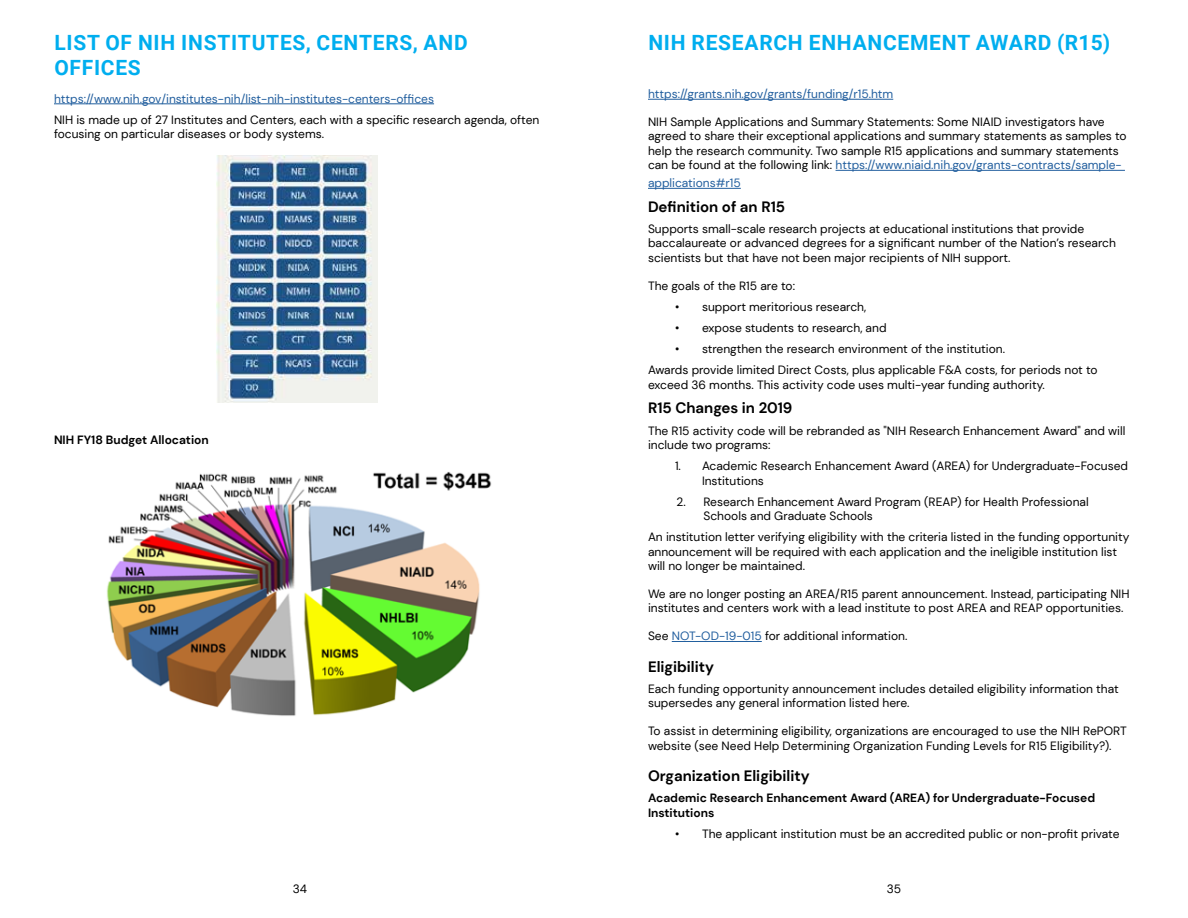
<style>
.page{position:relative;width:1188px;height:918px;background:#fff}
.page>*{position:absolute;margin:0;border:0;box-sizing:border-box;transform-origin:0 0}
.t1{font:700 21px/25.2px "Roboto";letter-spacing:.035em;color:#00aeef}
.t2{font:700 15px "DM Sans";color:#000}
.t3{font:12px/14.4px "DM Sans";color:#000}
.t4{font:12px "DM Sans";color:#215e9e}
.t5{font:700 12px/14.4px "DM Sans";color:#000}
.s1{color:#215e9e}
</style>
<div class="page">
<hr style="left:54px;top:104px;width:380px;height:1px;background:#215e9e">
<img style="left:216px;top:156px;width:162px;height:247px">
<img style="left:106px;top:471px;width:386px;height:245px">
<hr style="left:648px;top:99px;width:245px;height:1px;background:#215e9e">
<hr style="left:836px;top:170px;width:289px;height:1px;background:#215e9e">
<hr style="left:648px;top:188px;width:93px;height:1px;background:#215e9e">
<hr style="left:672px;top:641px;width:90px;height:1px;background:#215e9e">
<h1 class="t1" style="left:54px;top:29px;width:415px">LIST OF NIH INSTITUTES, CENTERS, AND<br>OFFICES</h1>
<p class="t4" style="left:54px;top:91px;width:382px">https://www.nih.gov/institutes-nih/list-nih-institutes-centers-offices</p>
<p class="t3" style="left:54px;top:112px;width:487px">NIH is made up of 27 Institutes and Centers, each with a specific research agenda, often focusing on particular diseases or body systems.</p>
<p class="t5" style="left:54px;top:432px;width:156px">NIH FY18 Budget Allocation</p>
<h1 class="t1" style="left:648px;top:29px;width:463px">NIH RESEARCH ENHANCEMENT AWARD (R15)</h1>
<p class="t4" style="left:648px;top:86px;width:247px">https://grants.nih.gov/grants/funding/r15.htm</p>
<p class="t3" style="left:648px;top:115px;width:480px">NIH Sample Applications and Summary Statements: Some NIAID investigators have agreed to share their exceptional applications and summary statements as samples to help the research community. Two sample R15 applications and summary statements can be found at the following link: <span class="s1">https://www.niaid.nih.gov/grants-contracts/sample-</span></p>
<p class="t4" style="left:648px;top:176px;width:94px">applications#r15</p>
<p class="t2" style="left:648px;top:197px;width:139px">Definition of an R15</p>
<p class="t3" style="left:648px;top:222px;width:469px">Supports small-scale research projects at educational institutions that provide baccalaureate or advanced degrees for a significant number of the Nation’s research scientists but that have not been major recipients of NIH support.</p>
<p class="t3" style="left:648px;top:278px;width:149px">The goals of the R15 are to:</p>
<p class="t3" style="left:675px;top:299px;width:193px">• support meritorious research,</p>
<p class="t3" style="left:675px;top:321px;width:213px">• expose students to research, and</p>
<p class="t3" style="left:648px;top:338px;width:451px;line-height:21.1px;text-indent:27px">• strengthen the research environment of the institution.<br>Awards provide limited Direct Costs, plus applicable F&amp;A costs, for periods not to</p>
<p class="t3" style="left:648px;top:377px;width:398px">exceed 36 months. This activity code uses multi-year funding authority.</p>
<p class="t2" style="left:648px;top:399px;width:146px">R15 Changes in 2019</p>
<p class="t3" style="left:648px;top:423px;width:479px">The R15 activity code will be rebranded as "NIH Research Enhancement Award" and will include two programs:</p>
<p class="t3" style="left:702px;top:459px;width:428px;text-indent:-27px">1. Academic Research Enhancement Award (AREA) for Undergraduate-Focused<br>Institutions</p>
<p class="t3" style="left:704px;top:494px;width:387px;text-indent:-27px">2. Research Enhancement Award Program (REAP) for Health Professional<br>Schools and Graduate Schools</p>
<p class="t3" style="left:648px;top:530px;width:483px">An institution letter verifying eligibility with the criteria listed in the funding opportunity announcement will be required with each application and the ineligible institution list will no longer be maintained.</p>
<p class="t3" style="left:648px;top:587px;width:483px">We are no longer posting an AREA/R15 parent announcement. Instead, participating NIH institutes and centers work with a lead institute to post AREA and REAP opportunities.</p>
<p class="t3" style="left:648px;top:629px;width:261px">See <span class="s1">NOT-OD-19-015</span> for additional information.</p>
<p class="t2" style="left:648px;top:657px;width:68px">Eligibility</p>
<p class="t3" style="left:648px;top:682px;width:472px">Each funding opportunity announcement includes detailed eligibility information that supersedes any general information listed here.</p>
<p class="t3" style="left:648px;top:724px;width:481px">To assist in determining eligibility, organizations are encouraged to use the NIH RePORT website (see Need Help Determining Organization Funding Levels for R15 Eligibility?).</p>
<p class="t2" style="left:648px;top:767px;width:163px">Organization Eligibility</p>
<p class="t5" style="left:648px;top:791px;width:449px">Academic Research Enhancement Award (AREA) for Undergraduate-Focused<br>Institutions</p>
<p class="t3" style="left:675px;top:826px;width:446px">• The applicant institution must be an accredited public or non-profit private</p>
<p class="t3" style="left:293px;top:882px;width:16px">34</p>
<p class="t3" style="left:887px;top:882px;width:16px">35</p>
</div>
